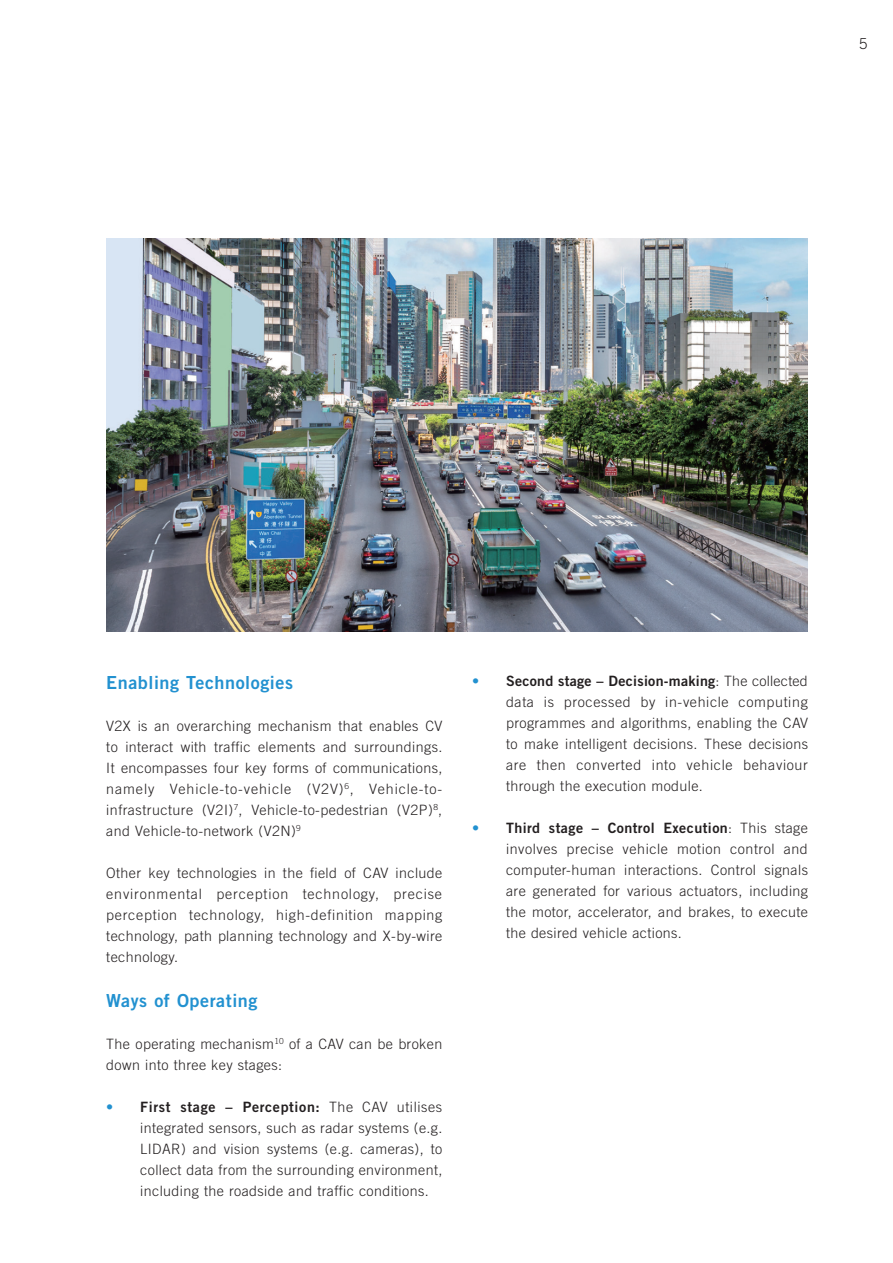
<style>
.page{position:relative;width:893px;height:1263px;background:#fff}
.page>*{position:absolute;margin:0;border:0;box-sizing:border-box;transform-origin:0 0}
.t1{font:18px "Trade Gothic LT Std Bd 2";letter-spacing:.03em;color:#2291d0}
.t2{font:300 15px "Trade Gothic LT Std";color:#231f20}
.t3{font:300 14.25px/21px "Trade Gothic LT Std";letter-spacing:.03em;color:#231f20;text-align:justify}
.t4{font:14.25px "Trade Gothic LT Std Bd 2";letter-spacing:.03em;color:#231f20}
.s1{font-family:"Trade Gothic LT Std";font-weight:300;color:#2291d0}
.s2{font-family:"Trade Gothic LT Std";font-weight:300}
</style>
<div class="page">
<img style="left:106px;top:238px;width:702px;height:393px">
<p class="t2" style="left:859px;top:35px;width:10px">5</p>
<p class="t1" style="left:106px;top:671px;width:188px">Enabling Technologies</p>
<p class="t3" style="left:106px;top:715px;width:338px">V2X is an overarching mechanism that enables CV to interact with traffic elements and surroundings.<br>It encompasses four key forms of communications, namely Vehicle-to-vehicle (V2V)<sup>6</sup>, Vehicle-to&shy;infrastructure (V2I)<sup>7</sup>, Vehicle-to-pedestrian (V2P)<sup>8</sup>, and Vehicle-to-network (V2N)<sup>9</sup></p>
<p class="t3" style="left:106px;top:862px;width:338px">Other key technologies in the field of CAV include environmental perception technology, precise perception technology, high-definition mapping technology, path planning technology and X-by-wire technology.</p>
<p class="t1" style="left:106px;top:989px;width:153px">Ways of Operating</p>
<p class="t3" style="left:106px;top:1033px;width:337px">The operating mechanism<sup>10</sup> of a CAV can be broken down into three key stages:</p>
<p class="t4" style="left:106px;top:1098px;width:337px"><span class="s1">•</span> First stage – Perception: <span class="s2">The CAV utilises</span></p>
<p class="t3" style="left:140px;top:1117px;width:304px">integrated sensors, such as radar systems (e.g.<br>LIDAR) and vision systems (e.g. cameras), to collect data from the surrounding environment, including the roadside and traffic conditions.</p>
<p class="t4" style="left:472px;top:672px;width:337px"><span class="s1">•</span> Second stage – Decision-making<span class="s2">: The collected</span></p>
<p class="t3" style="left:506px;top:691px;width:304px">data is processed by in-vehicle computing programmes and algorithms, enabling the CAV to make intelligent decisions. These decisions are then converted into vehicle behaviour through the execution module.</p>
<p class="t4" style="left:472px;top:819px;width:337px"><span class="s1">•</span> Third stage – Control Execution<span class="s2">: This stage</span></p>
<p class="t3" style="left:506px;top:838px;width:304px">involves precise vehicle motion control and computer-human interactions. Control signals are generated for various actuators, including the motor, accelerator, and brakes, to execute the desired vehicle actions.</p>
</div>
